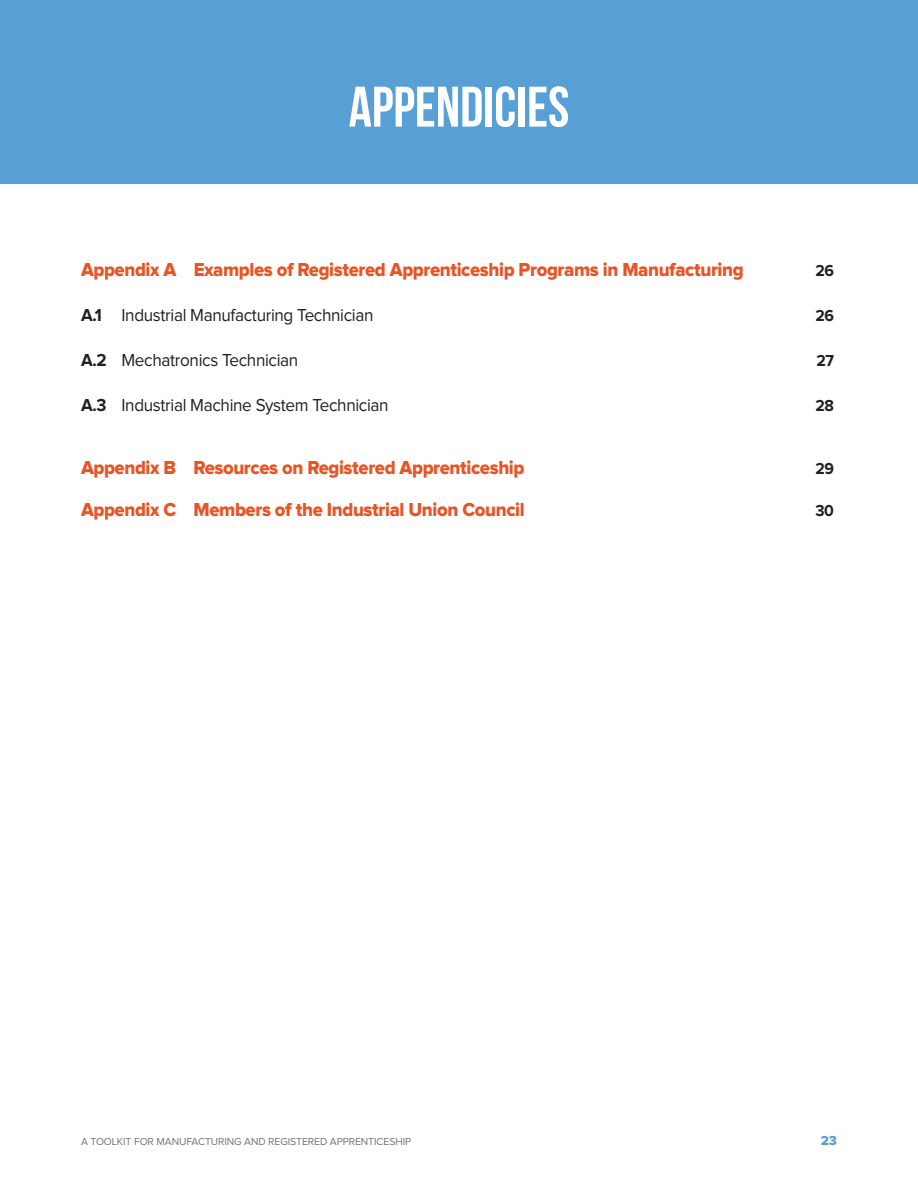
<style>
.page{position:relative;width:918px;height:1188px;background:#fff}
.page>*{position:absolute;margin:0;border:0;box-sizing:border-box;transform-origin:0 0}
.t1{font:57px "Bebas Neue";color:#fff}
.t2{font:19.5px "Proxima Nova Extrabld";letter-spacing:-.02em;color:#e85424;scale:.95 1}
.t3{font:18px "Proxima Nova";letter-spacing:-.02em;color:#231f20;scale:.95 1}
.t4{font:700 16.5px "Proxima Nova";letter-spacing:-.02em;color:#231f20;scale:.95 1}
.t5{font:13.5px "Proxima Nova Extrabld";color:#589fd6}
.t6{font:10.5px "Proxima Nova";letter-spacing:-.01em;color:#6f7677}
.s1{font-weight:700}
</style>
<div class="page">
<div style="left:0;top:0;width:918px;height:184px;background:#589fd6"></div>
<h1 class="t1" style="left:349px;top:76px;width:222px">APPENDICIES</h1>
<p class="t2" style="left:81px;top:259px;width:699px">Appendix A Examples of Registered Apprenticeship Programs in Manufacturing</p>
<p class="t4" style="left:815px;top:262px;width:21px">26</p>
<p class="t3" style="left:81px;top:305px;width:309px"><span class="s1">A.1</span> Industrial Manufacturing Technician</p>
<p class="t4" style="left:815px;top:307px;width:21px">26</p>
<p class="t3" style="left:81px;top:350px;width:230px"><span class="s1">A.2</span> Mechatronics Technician</p>
<p class="t4" style="left:816px;top:352px;width:20px">27</p>
<p class="t3" style="left:81px;top:395px;width:325px"><span class="s1">A.3</span> Industrial Machine System Technician</p>
<p class="t4" style="left:815px;top:397px;width:21px">28</p>
<p class="t2" style="left:81px;top:457px;width:468px">Appendix B Resources on Registered Apprenticeship</p>
<p class="t4" style="left:815px;top:460px;width:21px">29</p>
<p class="t2" style="left:81px;top:499px;width:469px">Appendix C Members of the Industrial Union Council</p>
<p class="t4" style="left:815px;top:502px;width:21px">30</p>
<p class="t6" style="left:81px;top:1135px;width:332px">A TOOLKIT FOR MANUFACTURING AND REGISTERED APPRENTICESHIP</p>
<p class="t5" style="left:821px;top:1132px;width:18px">23</p>
</div>
